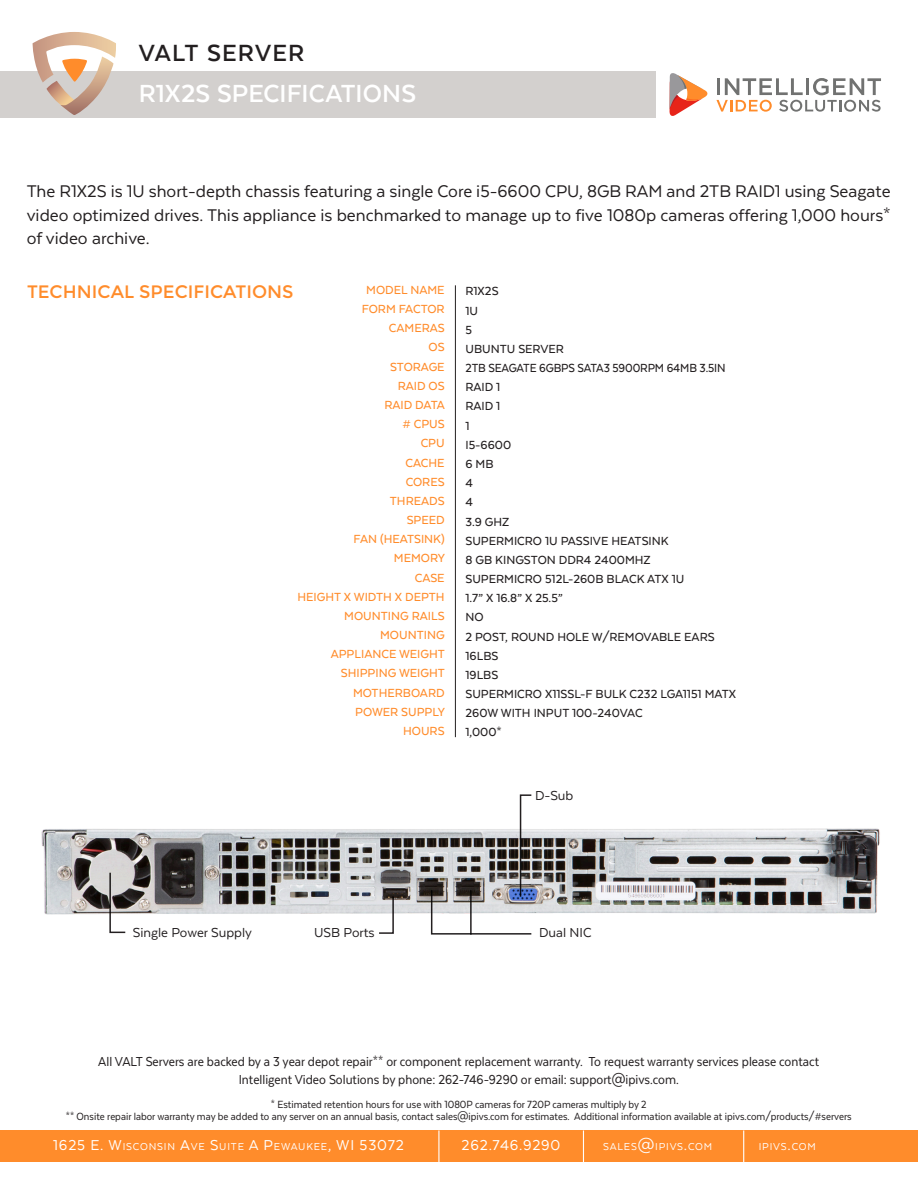
<style>
.page{position:relative;width:918px;height:1188px;background:#fff}
.page>*{position:absolute;margin:0;border:0;box-sizing:border-box;transform-origin:0 0}
.t1{font:700 28.5px "Texta";letter-spacing:.005em;color:#fff}
.t2{font:700 27px "Texta";letter-spacing:.04em;color:#231f20}
.t3{font:19.5px/23.4px "Texta";color:#231f20;text-align:justify}
.t4{font:18px "Montserrat";color:#ff8c2b}
.t5{font:16.5px "Texta";letter-spacing:.05em;color:#fff}
.t6{font:15px "Texta Narrow";color:#231f20}
.t7{font:15px "Texta";color:#231f20}
.t8{font:500 13.5px "Texta";color:#231f20}
.t9{font:500 13.5px "Texta";color:#ff8c2b}
.t10{font:500 13.5px "Texta";color:#231f20;scale:.94 1}
.t11{font:12px "Texta Narrow";color:#231f20}
.t12{font:11.55px "Texta";letter-spacing:.07em;color:#fff}
.s1{font-size:16.5px}
.s2{font-size:11.55px}
</style>
<div class="page">
<div style="left:0;top:1130px;width:918px;height:32px;background:#ff8c2b"></div>
<hr style="left:438px;top:1130px;width:1px;height:32px;background:#fff">
<hr style="left:583px;top:1130px;width:1px;height:32px;background:#fff">
<hr style="left:743px;top:1130px;width:1px;height:32px;background:#fff">
<div style="left:0;top:71px;width:655px;height:47px;background:#d3d0ce"></div>
<svg style="left:669px;top:73px;width:38px;height:43px"></svg>
<svg style="left:716px;top:78px;width:165px;height:34px"></svg>
<svg style="left:33px;top:32px;width:83px;height:83px"></svg>
<hr style="left:455px;top:285px;width:1px;height:452px;background:#231f20">
<img style="left:41px;top:828px;width:839px;height:87px">
<svg style="left:109px;top:871px;width:18px;height:63px"></svg>
<svg style="left:378px;top:895px;width:17px;height:39px"></svg>
<svg style="left:430px;top:794px;width:103px;height:141px"></svg>
<p class="t2" style="left:139px;top:39px;width:167px">VALT SERVER</p>
<p class="t1" style="left:139px;top:79px;width:279px">R1X2S SPECIFICATIONS</p>
<p class="t3" style="left:27px;top:180px;width:866px">The R1X2S is 1U short-depth chassis featuring a single Core i5-6600 CPU, 8GB RAM and 2TB RAID1 using Seagate video optimized drives. This appliance is benchmarked to manage up to five 1080p cameras offering 1,000 hours* of video archive.</p>
<p class="t4" style="left:27px;top:282px;width:268px">TECHNICAL SPECIFICATIONS</p>
<p class="t9" style="left:366px;top:283px;width:80px">MODEL NAME</p>
<p class="t9" style="left:362px;top:302px;width:84px">FORM FACTOR</p>
<p class="t9" style="left:389px;top:321px;width:57px">CAMERAS</p>
<p class="t9" style="left:429px;top:341px;width:18px">OS</p>
<p class="t9" style="left:390px;top:360px;width:56px">STORAGE</p>
<p class="t9" style="left:398px;top:379px;width:48px">RAID OS</p>
<p class="t9" style="left:384px;top:398px;width:62px">RAID DATA</p>
<p class="t9" style="left:402px;top:417px;width:44px"># CPUS</p>
<p class="t9" style="left:421px;top:436px;width:25px">CPU</p>
<p class="t9" style="left:406px;top:456px;width:41px">CACHE</p>
<p class="t9" style="left:406px;top:475px;width:40px">CORES</p>
<p class="t9" style="left:390px;top:494px;width:56px">THREADS</p>
<p class="t9" style="left:407px;top:513px;width:39px">SPEED</p>
<p class="t9" style="left:354px;top:532px;width:93px">FAN (HEATSINK)</p>
<p class="t9" style="left:394px;top:551px;width:53px">MEMORY</p>
<p class="t9" style="left:415px;top:571px;width:31px">CASE</p>
<p class="t9" style="left:297px;top:590px;width:149px">HEIGHT X WIDTH X DEPTH</p>
<p class="t9" style="left:344px;top:609px;width:102px">MOUNTING RAILS</p>
<p class="t9" style="left:380px;top:628px;width:66px">MOUNTING</p>
<p class="t9" style="left:331px;top:647px;width:116px">APPLIANCE WEIGHT</p>
<p class="t9" style="left:341px;top:666px;width:106px">SHIPPING WEIGHT</p>
<p class="t9" style="left:353px;top:686px;width:93px">MOTHERBOARD</p>
<p class="t9" style="left:355px;top:705px;width:91px">POWER SUPPLY</p>
<p class="t9" style="left:403px;top:724px;width:43px">HOURS</p>
<p class="t8" style="left:465px;top:284px;width:35px">R1X2S</p>
<p class="t8" style="left:465px;top:304px;width:14px">1U</p>
<p class="t8" style="left:465px;top:323px;width:8px">5</p>
<p class="t8" style="left:465px;top:342px;width:100px">UBUNTU SERVER</p>
<p class="t10" style="left:465px;top:361px;width:278px">2TB SEAGATE 6GBPS SATA3 5900RPM 64MB 3.5IN</p>
<p class="t8" style="left:465px;top:380px;width:36px">RAID 1</p>
<p class="t8" style="left:465px;top:400px;width:36px">RAID 1</p>
<p class="t8" style="left:465px;top:419px;width:6px">1</p>
<p class="t8" style="left:465px;top:438px;width:47px">I5-6600</p>
<p class="t8" style="left:465px;top:457px;width:30px">6 MB</p>
<p class="t8" style="left:465px;top:476px;width:9px">4</p>
<p class="t8" style="left:465px;top:495px;width:9px">4</p>
<p class="t8" style="left:465px;top:515px;width:45px">3.9 GHZ</p>
<p class="t8" style="left:465px;top:534px;width:205px">SUPERMICRO 1U PASSIVE HEATSINK</p>
<p class="t8" style="left:465px;top:553px;width:187px">8 GB KINGSTON DDR4 2400MHZ</p>
<p class="t8" style="left:465px;top:572px;width:220px">SUPERMICRO 512L-260B BLACK ATX 1U</p>
<p class="t8" style="left:465px;top:591px;width:99px">1.7” X 16.8” X 25.5”</p>
<p class="t8" style="left:465px;top:610px;width:20px">NO</p>
<p class="t8" style="left:465px;top:630px;width:251px">2 POST, ROUND HOLE W/REMOVABLE EARS</p>
<p class="t8" style="left:465px;top:649px;width:34px">16LBS</p>
<p class="t8" style="left:465px;top:668px;width:34px">19LBS</p>
<p class="t8" style="left:465px;top:687px;width:272px">SUPERMICRO X11SSL-F BULK C232 LGA1151 MATX</p>
<p class="t8" style="left:465px;top:706px;width:179px">260W WITH INPUT 100-240VAC</p>
<p class="t8" style="left:465px;top:725px;width:38px">1,000*</p>
<p class="t7" style="left:535px;top:788px;width:40px">D-Sub</p>
<p class="t7" style="left:133px;top:925px;width:121px">Single Power Supply</p>
<p class="t7" style="left:314px;top:925px;width:62px">USB Ports</p>
<p class="t7" style="left:539px;top:925px;width:54px">Dual NIC</p>
<p class="t6" style="left:98px;top:1054px;width:722px">All VALT Servers are backed by a 3 year depot repair** or component replacement warranty. To request warranty services please contact</p>
<p class="t6" style="left:239px;top:1072px;width:442px">Intelligent Video Solutions by phone: 262-746-9290 or email: support@ipivs.com.</p>
<p class="t11" style="left:271px;top:1098px;width:377px">* Estimated retention hours for use with 1080P cameras for 720P cameras multiply by 2</p>
<p class="t11" style="left:66px;top:1110px;width:787px">** Onsite repair labor warranty may be added to any server on an annual basis, contact sales@ipivs.com for estimates. Additional information available at ipivs.com/products/#servers</p>
<p class="t12" style="left:53px;top:1141px;width:230px"><span class="s1">1625 E. W</span>ISCONSIN <span class="s1">A</span>VE <span class="s1">S</span>UITE <span class="s1">A P</span>EWA</p>
<p class="t5" style="left:298px;top:1137px;width:107px"><span class="s2">UKEE</span>, WI 53072</p>
<p class="t5" style="left:462px;top:1137px;width:100px">262.746.9290</p>
<p class="t12" style="left:603px;top:1141px;width:111px">SALES<span class="s1">@</span>IPIVS<span class="s1">.</span>COM</p>
<p class="t12" style="left:759px;top:1141px;width:59px">IPIVS<span class="s1">.</span>COM</p>
</div>
